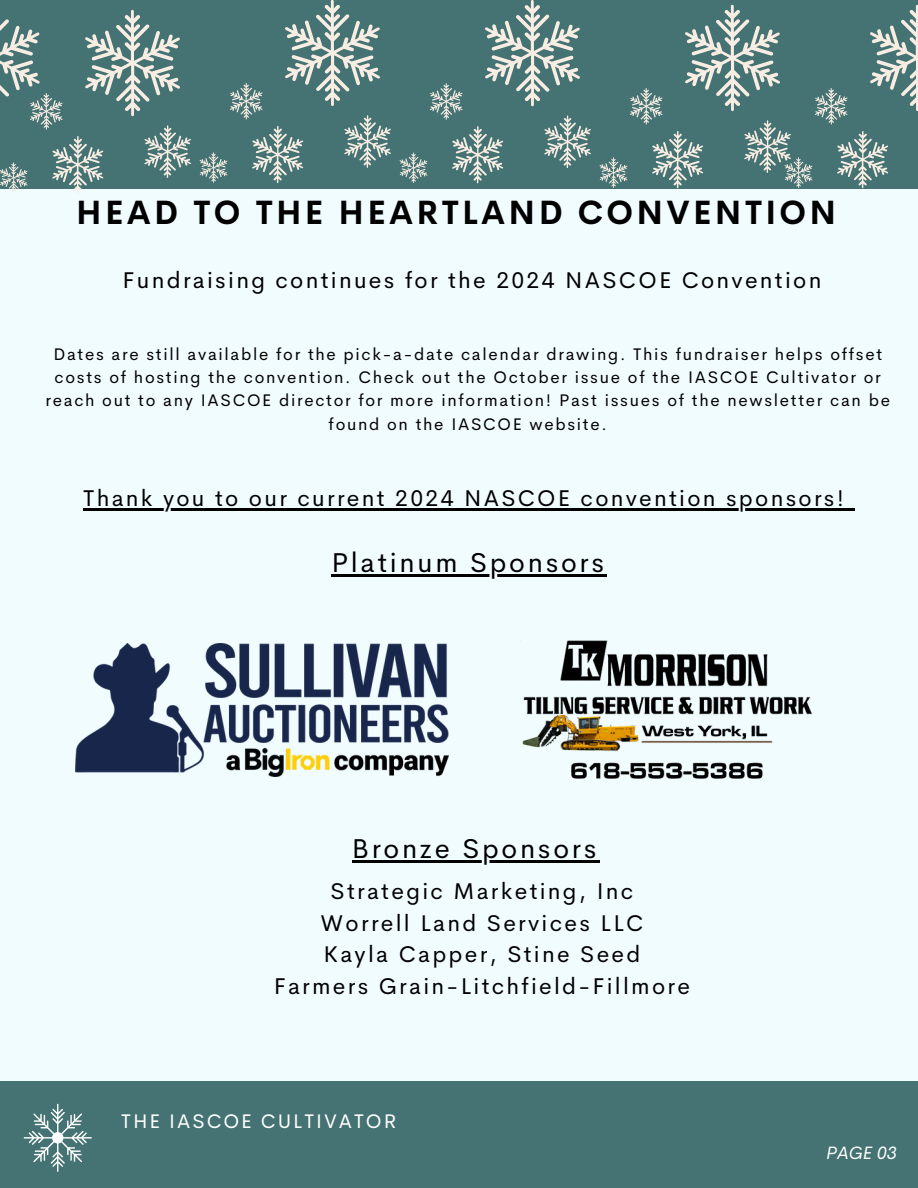
<style>
.page{position:relative;width:918px;height:1188px;background:#f1fcff}
.page>*{position:absolute;margin:0;border:0;box-sizing:border-box;transform-origin:0 0}
.t1{font:700 33px "Cerebri Sans";letter-spacing:.1em;color:#000}
.t2{font:27.3px "Cerebri Sans";letter-spacing:.1em;color:#000}
.t3{font:22.8px "Cerebri Sans";letter-spacing:.1em;color:#000}
.t4{font:19.8px "Cerebri Sans";letter-spacing:.1em;color:#fff}
.t5{font:italic 18px "Cerebri Sans";color:#fffffe}
.t6{font:16.8px/23.2px "Cerebri Sans";letter-spacing:.1em;color:#000;text-align:center}
</style>
<div class="page">
<div style="left:0;top:1082px;width:918px;height:106px;background:#457373"></div>
<svg style="left:24px;top:1104px;width:68px;height:68px"></svg>
<div style="left:0;top:0;width:918px;height:188px;background:#457373"></div>
<svg style="left:144px;top:125px;width:47px;height:53px"></svg>
<svg style="left:0;top:162px;width:27px;height:31px"></svg>
<svg style="left:85px;top:10px;width:95px;height:106px"></svg>
<svg style="left:52px;top:136px;width:51px;height:57px"></svg>
<svg style="left:344px;top:115px;width:47px;height:53px"></svg>
<svg style="left:230px;top:83px;width:32px;height:36px"></svg>
<svg style="left:200px;top:152px;width:27px;height:31px"></svg>
<svg style="left:285px;top:0;width:95px;height:106px"></svg>
<svg style="left:252px;top:126px;width:51px;height:57px"></svg>
<svg style="left:544px;top:115px;width:47px;height:53px"></svg>
<svg style="left:430px;top:83px;width:32px;height:37px"></svg>
<svg style="left:400px;top:153px;width:27px;height:30px"></svg>
<svg style="left:485px;top:0;width:95px;height:106px"></svg>
<svg style="left:452px;top:126px;width:51px;height:57px"></svg>
<svg style="left:600px;top:5px;width:318px;height:183px"></svg>
<svg style="left:0;top:19px;width:63px;height:111px"></svg>
<img style="left:75px;top:643px;width:374px;height:133px">
<img style="left:522px;top:640px;width:290px;height:139px">
<hr style="left:83px;top:509px;width:763px;height:2px;background:#000">
<svg style="left:846px;top:509px;width:9px;height:2px"></svg>
<hr style="left:331px;top:574px;width:276px;height:3px;background:#000">
<hr style="left:352px;top:860px;width:247px;height:3px;background:#000">
<p class="t1" style="left:76px;top:191px;width:762px">HEAD TO THE HEARTLAND CONVENTION</p>
<p class="t3" style="left:123px;top:265px;width:700px">Fundraising continues for the 2024 NASCOE Convention</p>
<p class="t6" style="left:46px;top:342px;width:846px">Dates are still available for the pick-a-date calendar drawing. This fundraiser helps offset costs of hosting the convention. Check out the October issue of the IASCOE Cultivator or reach out to any IASCOE director for more information! Past issues of the newsletter can be found on the IASCOE website.</p>
<p class="t3" style="left:83px;top:484px;width:762px">Thank you to our current 2024 NASCOE convention sponsors!</p>
<p class="t2" style="left:331px;top:545px;width:274px">Platinum Sponsors</p>
<p class="t2" style="left:352px;top:831px;width:246px">Bronze Sponsors</p>
<p class="t3" style="left:331px;top:877px;width:304px">Strategic Marketing, Inc</p>
<p class="t3" style="left:321px;top:908px;width:324px">Worrell Land Services LLC</p>
<p class="t3" style="left:323px;top:940px;width:319px">Kayla Capper, Stine Seed</p>
<p class="t3" style="left:274px;top:971px;width:418px">Farmers Grain-Litchfield-Fillmore</p>
<p class="t4" style="left:121px;top:1108px;width:276px">THE IASCOE CULTIVATOR</p>
<p class="t5" style="left:826px;top:1141px;width:72px">PAGE 03</p>
</div>
